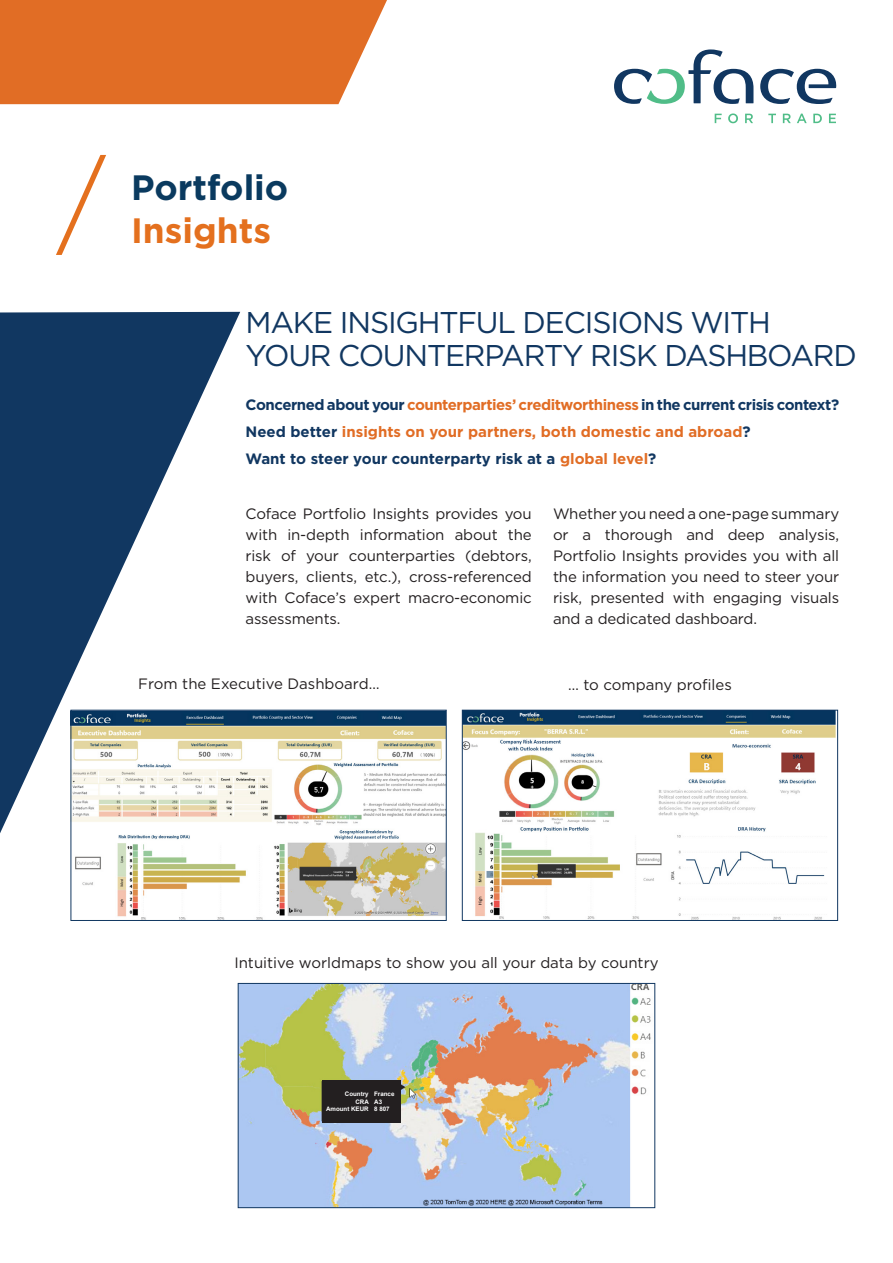
<style>
.page{position:relative;width:893px;height:1263px;background:#fff}
.page>*{position:absolute;margin:0;border:0;box-sizing:border-box;transform-origin:0 0}
.t1{font:700 35.25px/42.3px "Gotham";color:#0a3a5f}
.t2{font:30px/33px "Gotham";letter-spacing:-.04em;color:#113761}
.t3{font:15px/21px "Gotham";letter-spacing:-.01em;color:#231f20;text-align:justify}
.t4{font:700 15px "Gotham";letter-spacing:-.03em;color:#113761}
.t5{font:700 15px "Gotham";color:#e16d25}
.t6{font:700 15px "Gotham";color:#113761}
.t7{font:700 6.15px "Arial";color:#fff}
.s1{color:#e4701e}
.s2{color:#e16d25}
.s3{color:#113761}
</style>
<div class="page">
<svg style="left:760px;top:69px;width:77px;height:35px"></svg>
<svg style="left:614px;top:49px;width:139px;height:55px"></svg>
<svg style="left:715px;top:114px;width:7px;height:9px"></svg>
<svg style="left:728px;top:113px;width:10px;height:10px"></svg>
<svg style="left:745px;top:114px;width:8px;height:9px"></svg>
<svg style="left:768px;top:114px;width:8px;height:9px"></svg>
<svg style="left:783px;top:114px;width:8px;height:9px"></svg>
<svg style="left:797px;top:114px;width:10px;height:9px"></svg>
<svg style="left:813px;top:114px;width:9px;height:9px"></svg>
<svg style="left:829px;top:114px;width:7px;height:9px"></svg>
<img style="left:75px;top:712px;width:369px;height:206px">
<div style="left:71px;top:710px;width:375px;height:210px;border:1px solid #113761"></div>
<img style="left:464px;top:712px;width:372px;height:206px">
<div style="left:462px;top:710px;width:376px;height:210px;border:1px solid #113761"></div>
<img style="left:240px;top:985px;width:411px;height:221px">
<div style="left:238px;top:983px;width:417px;height:225px;border:1px solid #113761"></div>
<div style="left:0;top:0;width:387px;height:104px;background:#e16d25"></div>
<svg style="left:0;top:312px;width:240px;height:521px;fill:#113761"></svg>
<div style="left:322px;top:1080px;width:79px;height:42px;background:#231f20"></div>
<svg style="left:56px;top:155px;width:50px;height:100px"></svg>
<svg style="left:401px;top:1083px;width:5px;height:7px"></svg>
<p class="t1" style="left:131px;top:167px;width:159px">Portfolio<br><span class="s1">Insights</span></p>
<p class="t2" style="left:246px;top:305px;width:613px">MAKE INSIGHTFUL DECISIONS WITH<br>YOUR COUNTERPARTY RISK DASHBOARD</p>
<p class="t4" style="left:246px;top:395px;width:595px">Concerned about your <span class="s2">counterparties’ creditworthiness</span> in the current crisis context?</p>
<p class="t5" style="left:246px;top:422px;width:506px"><span class="s3">Need better</span> insights on your partners, both domestic and abroad<span class="s3">?</span></p>
<p class="t6" style="left:246px;top:449px;width:412px">Want to steer your counterparty risk at a <span class="s2">global level</span>?</p>
<p class="t3" style="left:246px;top:503px;width:288px">Coface Portfolio Insights provides you with in-depth information about the risk of your counterparties (debtors, buyers, clients, etc.), cross-referenced with Coface’s expert macro-economic assessments.</p>
<p class="t3" style="left:553px;top:503px;width:288px">Whether you need a one-page summary or a thorough and deep analysis, Portfolio Insights provides you with all the information you need to steer your risk, presented with engaging visuals and a dedicated dashboard.</p>
<p class="t3" style="left:138px;top:673px;width:243px">From the Executive Dashboard…</p>
<p class="t3" style="left:568px;top:674px;width:165px">… to company profiles</p>
<p class="t3" style="left:234px;top:952px;width:426px">Intuitive worldmaps to show you all your data by country</p>
<p class="t7" style="left:345px;top:1089px;width:25px">Country</p>
<p class="t7" style="left:355px;top:1097px;width:15px">CRA</p>
<p class="t7" style="left:326px;top:1104px;width:44px">Amount KEUR</p>
<p class="t7" style="left:374px;top:1090px;width:22px">France</p>
<p class="t7" style="left:374px;top:1097px;width:9px">A3</p>
<p class="t7" style="left:374px;top:1104px;width:17px">8 807</p>
</div>
